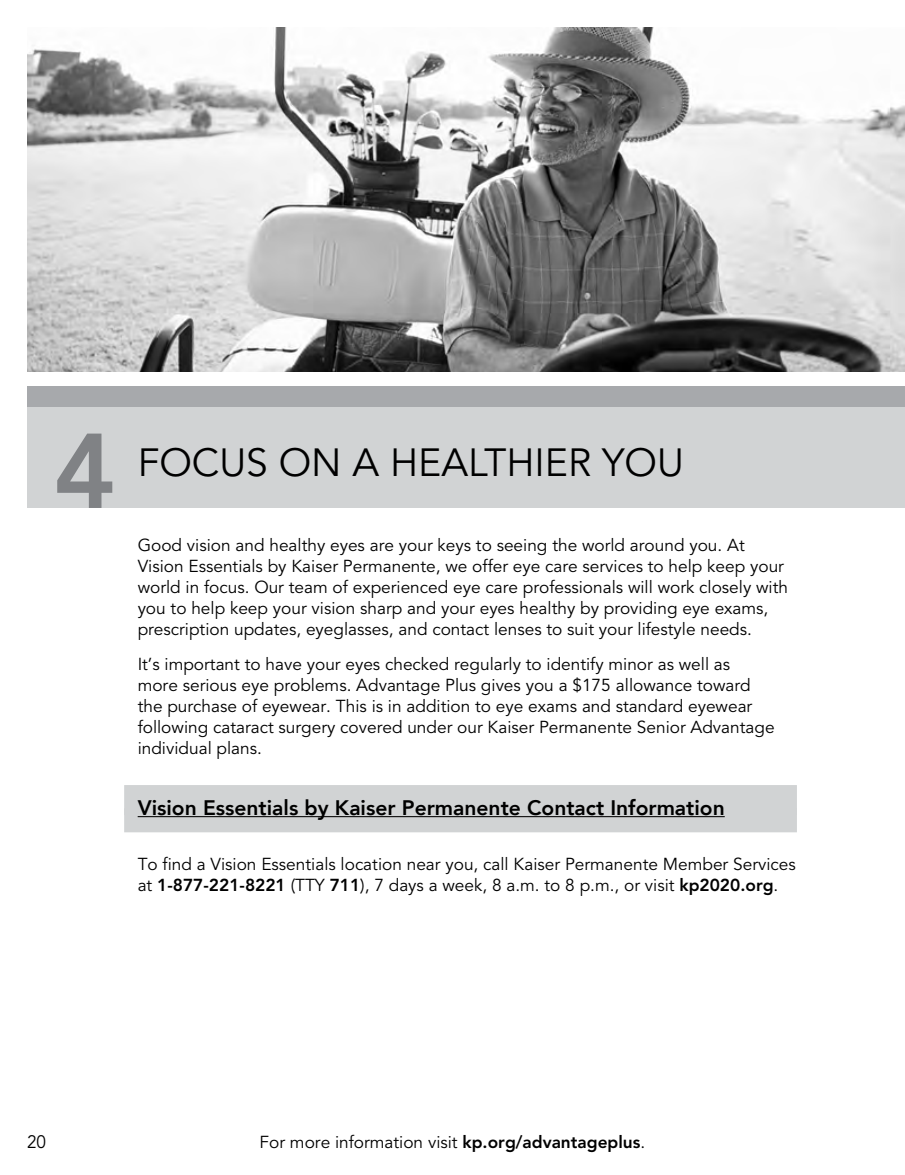
<style>
.page{position:relative;width:905px;height:1175px;background:#fff}
.page>*{position:absolute;margin:0;border:0;box-sizing:border-box;transform-origin:0 0}
.t1{font:800 105px "Avenir LT Std";color:#808285}
.t2{font:39px "Avenir LT Std";color:#000}
.t3{font:800 21px "Avenir";color:#000}
.t4{font:18px "Avenir LT Std";color:#000;scale:.95 1}
.t5{font:17.25px/21px "Avenir LT Std";color:#000}
.s1{font-weight:800}
</style>
<div class="page">
<img style="left:27px;top:27px;width:877px;height:344px">
<div style="left:27px;top:406px;width:877px;height:102px;background:#d1d3d4"></div>
<div style="left:27px;top:386px;width:877px;height:20px;background:#a7a9ac"></div>
<div style="left:124px;top:785px;width:672px;height:30px;background:#d1d3d4"></div>
<div style="left:124px;top:808px;width:672px;height:24px;background:#d1d3d4"></div>
<hr style="left:138px;top:816px;width:586px;height:1px;background:#000">
<h1 class="t1" style="left:54px;top:409px;width:64px">4</h1>
<h2 class="t2" style="left:138px;top:440px;width:547px">FOCUS ON A HEALTHIER YOU</h2>
<p class="t5" style="left:138px;top:535px;width:652px">Good vision and healthy eyes are your keys to seeing the world around you. At Vision Essentials by Kaiser Permanente, we offer eye care services to help keep your world in focus. Our team of experienced eye care professionals will work closely with you to help keep your vision sharp and your eyes healthy by providing eye exams, prescription updates, eyeglasses, and contact lenses to suit your lifestyle needs.</p>
<p class="t5" style="left:138px;top:653px;width:638px">It’s important to have your eyes checked regularly to identify minor as well as more serious eye problems. Advantage Plus gives you a $175 allowance toward the purchase of eyewear. This is in addition to eye exams and standard eyewear following cataract surgery covered under our Kaiser Permanente Senior Advantage individual plans.</p>
<p class="t3" style="left:138px;top:791px;width:588px">Vision Essentials by Kaiser Permanente Contact Information</p>
<p class="t5" style="left:138px;top:854px;width:659px">To find a Vision Essentials location near you, call Kaiser Permanente Member Services at <span class="s1">1‑877‑221‑8221</span> (TTY <span class="s1">711</span>), 7 days a week, 8 a.m. to 8 p.m., or visit <span class="s1">kp2020.org</span>.</p>
<p class="t4" style="left:27px;top:1131px;width:22px">20</p>
<p class="t5" style="left:259px;top:1131px;width:387px">For more information visit <span class="s1">kp.org/advantageplus</span>.</p>
</div>
